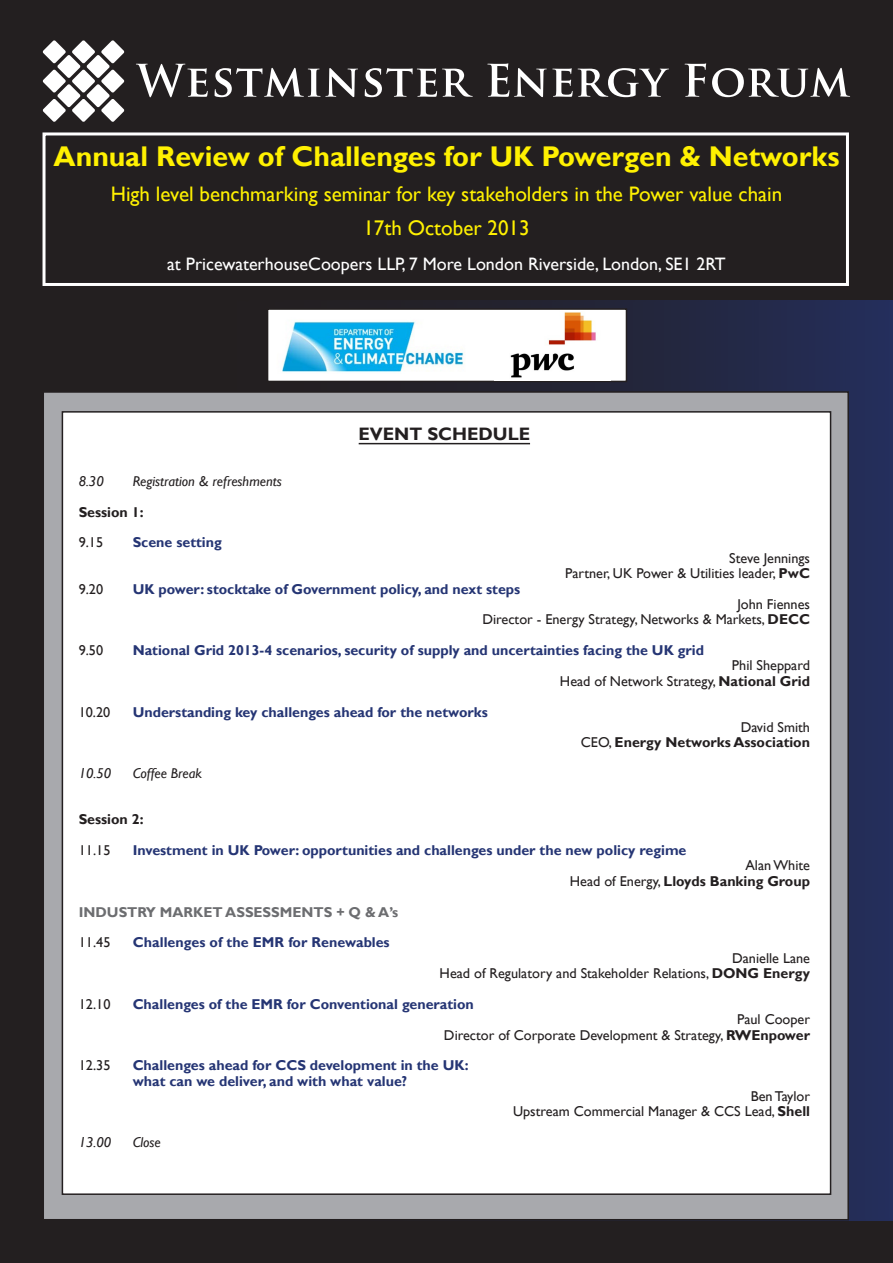
<style>
.page{position:relative;width:893px;height:1263px;background:#231f20}
.page>*{position:absolute;margin:0;border:0;box-sizing:border-box;transform-origin:0 0}
.t1{font:700 28.5px "Gill Sans";color:#fff101}
.t2{font:21.15px "Gill Sans";color:#fff101}
.t3{font:21px "Gill Sans";color:#fff101}
.t4{font:18px "Gill Sans";color:#fff}
.t5{font:700 18px "Gill Sans";color:#231f20}
.t6{font:700 14.25px/15.3px "Gill Sans";color:#253574}
.t7{font:14.25px "Gill Sans";color:#231f20}
.t8{font:700 14.25px "Gill Sans";color:#231f20}
.t9{font:italic 14.25px "Gill Sans";color:#231f20}
.t10{font:700 14.25px "Gill Sans";color:#6c6d70}
.s1{font-weight:700}
.s2{font-weight:400}
</style>
<div class="page">
<div style="left:124px;top:300px;width:769px;height:920px;background:linear-gradient(to right,#231c15,#242c52)"></div>
<div style="left:43px;top:392px;width:805px;height:828px;background:#a8a9ad"></div>
<div style="left:268px;top:309px;width:358px;height:72px;background:#fff"></div>
<div style="left:267px;top:308px;width:360px;height:74px;border:2px solid #231f20"></div>
<div style="left:62px;top:412px;width:769px;height:782px;background:#fff"></div>
<hr style="left:359px;top:443px;width:171px;height:1px;background:#231f20">
<div style="left:43px;top:132px;width:806px;height:154px;border:3px solid #fff"></div>
<img style="left:494px;top:312px;width:117px;height:68px">
<svg style="left:136px;top:64px;width:72px;height:33px"></svg>
<svg style="left:215px;top:68px;width:143px;height:29px"></svg>
<svg style="left:365px;top:68px;width:108px;height:29px"></svg>
<svg style="left:487px;top:63px;width:182px;height:34px"></svg>
<svg style="left:685px;top:63px;width:21px;height:34px"></svg>
<svg style="left:712px;top:68px;width:138px;height:29px"></svg>
<svg style="left:43px;top:40px;width:81px;height:82px"></svg>
<img style="left:282px;top:321px;width:183px;height:51px">
<p class="t1" style="left:53px;top:140px;width:787px">Annual Review of Challenges for UK Powergen &amp; Networks</p>
<p class="t3" style="left:111px;top:182px;width:673px">High level benchmarking seminar for key stakeholders in the Power value chain</p>
<p class="t2" style="left:363px;top:216px;width:168px">17th October 2013</p>
<p class="t4" style="left:167px;top:253px;width:560px">at PricewaterhouseCoopers LLP, 7 More London Riverside, London, SE1 2RT</p>
<p class="t9" style="left:79px;top:473px;width:27px">8.30</p>
<p class="t9" style="left:133px;top:473px;width:151px">Registration &amp; refreshments</p>
<p class="t8" style="left:79px;top:503px;width:66px">Session 1:</p>
<p class="t7" style="left:79px;top:534px;width:26px">9.15</p>
<p class="t6" style="left:133px;top:535px;width:91px">Scene setting</p>
<p class="t5" style="left:358px;top:423px;width:173px">EVENT SCHEDULE</p>
<p class="t7" style="left:79px;top:580px;width:26px">9.20</p>
<p class="t6" style="left:133px;top:581px;width:389px">UK power: stocktake of Government policy, and next steps</p>
<p class="t7" style="left:729px;top:550px;width:82px">Steve Jennings</p>
<p class="t7" style="left:565px;top:565px;width:246px">Partner, UK Power &amp; Utilities leader, <span class="s1">PwC</span></p>
<p class="t7" style="left:737px;top:596px;width:74px">John Fiennes</p>
<p class="t7" style="left:482px;top:611px;width:329px">Director - Energy Strategy, Networks &amp; Markets, <span class="s1">DECC</span></p>
<p class="t7" style="left:79px;top:642px;width:26px">9.50</p>
<p class="t6" style="left:133px;top:643px;width:573px">National Grid 2013-4 scenarios, security of supply and uncertainties facing the UK grid</p>
<p class="t7" style="left:79px;top:703px;width:33px">10.20</p>
<p class="t6" style="left:133px;top:704px;width:357px">Understanding key challenges ahead for the networks</p>
<p class="t7" style="left:732px;top:657px;width:80px">Phil Sheppard</p>
<p class="t7" style="left:560px;top:673px;width:252px">Head of Network Strategy, <span class="s1">National Grid</span></p>
<p class="t7" style="left:741px;top:719px;width:71px">David Smith</p>
<p class="t8" style="left:581px;top:734px;width:231px"><span class="s2">CEO,</span> Energy Networks Association</p>
<p class="t9" style="left:79px;top:765px;width:34px">10.50</p>
<p class="t9" style="left:133px;top:765px;width:71px">Coffee Break</p>
<p class="t8" style="left:79px;top:811px;width:66px">Session 2:</p>
<p class="t7" style="left:79px;top:842px;width:33px">11.15</p>
<p class="t6" style="left:133px;top:843px;width:555px">Investment in UK Power: opportunities and challenges under the new policy regime</p>
<p class="t10" style="left:79px;top:903px;width:321px">INDUSTRY MARKET ASSESSMENTS + Q &amp; A’s</p>
<p class="t7" style="left:79px;top:934px;width:33px">11.45</p>
<p class="t6" style="left:133px;top:935px;width:258px">Challenges of the EMR for Renewables</p>
<p class="t7" style="left:745px;top:857px;width:66px">Alan White</p>
<p class="t8" style="left:570px;top:872px;width:242px"><span class="s2">Head of Energy,</span> Lloyds Banking Group</p>
<p class="t7" style="left:732px;top:949px;width:79px">Danielle Lane</p>
<p class="t7" style="left:440px;top:965px;width:372px">Head of Regulatory and Stakeholder Relations, <span class="s1">DONG Energy</span></p>
<p class="t7" style="left:79px;top:996px;width:33px">12.10</p>
<p class="t6" style="left:133px;top:997px;width:343px">Challenges of the EMR for Conventional generation</p>
<p class="t7" style="left:737px;top:1011px;width:74px">Paul Cooper</p>
<p class="t7" style="left:444px;top:1026px;width:368px">Director of Corporate Development &amp; Strategy, <span class="s1">RWEnpower</span></p>
<p class="t7" style="left:79px;top:1057px;width:33px">12.35</p>
<p class="t6" style="left:133px;top:1058px;width:337px">Challenges ahead for CCS development in the UK: what can we deliver, and with what value?</p>
<p class="t9" style="left:79px;top:1134px;width:34px">13.00</p>
<p class="t9" style="left:133px;top:1134px;width:30px">Close</p>
<p class="t7" style="left:751px;top:1088px;width:61px">Ben Taylor</p>
<p class="t7" style="left:513px;top:1103px;width:298px">Upstream Commercial Manager &amp; CCS Lead, <span class="s1">Shell</span></p>
</div>
